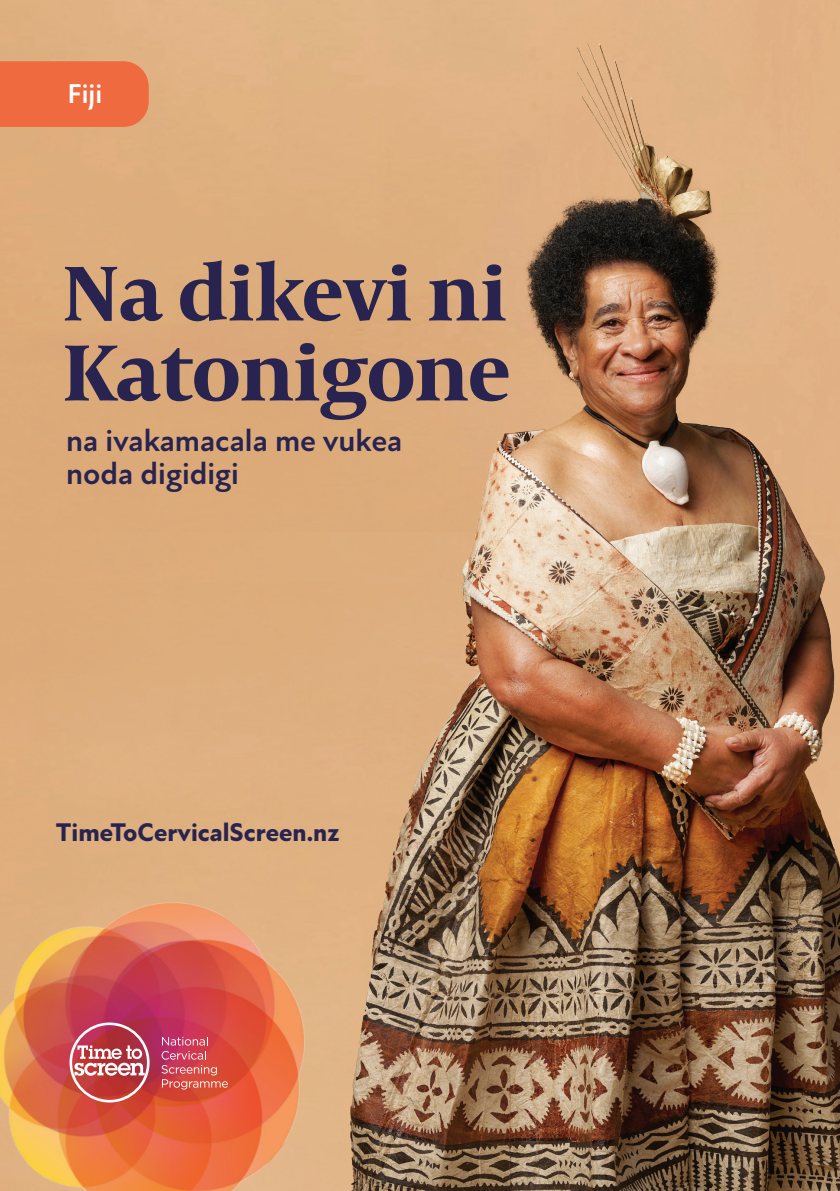
<style>
.page{position:relative;width:840px;height:1191px;background:#fff}
.page>*{position:absolute;margin:0;border:0;box-sizing:border-box;transform-origin:0 0}
.t1{font:700 81.2px "Capitolium News 2";letter-spacing:-.02em;color:#28244f}
.t2{font:700 79.2px "Capitolium News 2";letter-spacing:-.01em;color:#28244f}
.t3{font:700 31.4px/33.4px "New Atten";color:#28244f}
.t4{font:700 27.8px "New Atten";color:#fff}
.t5{font:800 26px "New Atten";color:#28244f}
</style>
<div class="page">
<div style="left:0;top:61px;width:149px;height:66px;background:#f06a40"></div>
<img style="left:0;top:890px;width:278px;height:301px">
<svg style="left:69px;top:1022px;width:80px;height:80px"></svg>
<svg style="left:161px;top:1036px;width:46px;height:23px"></svg>
<svg style="left:161px;top:1065px;width:67px;height:24px;background:#da635d"></svg>
<img style="left:278px;top:43px;width:561px;height:1148px">
<p class="t4" style="left:67px;top:77px;width:36px">Fiji</p>
<p class="t2" style="left:62px;top:236px;width:446px">Na dikevi ni</p>
<p class="t1" style="left:62px;top:314px;width:449px">Katonigone</p>
<p class="t3" style="left:66px;top:424px;width:337px">na ivakamacala me vukea noda digidigi</p>
<p class="t5" style="left:56px;top:816px;width:285px">TimeToCervicalScreen.nz</p>
</div>
